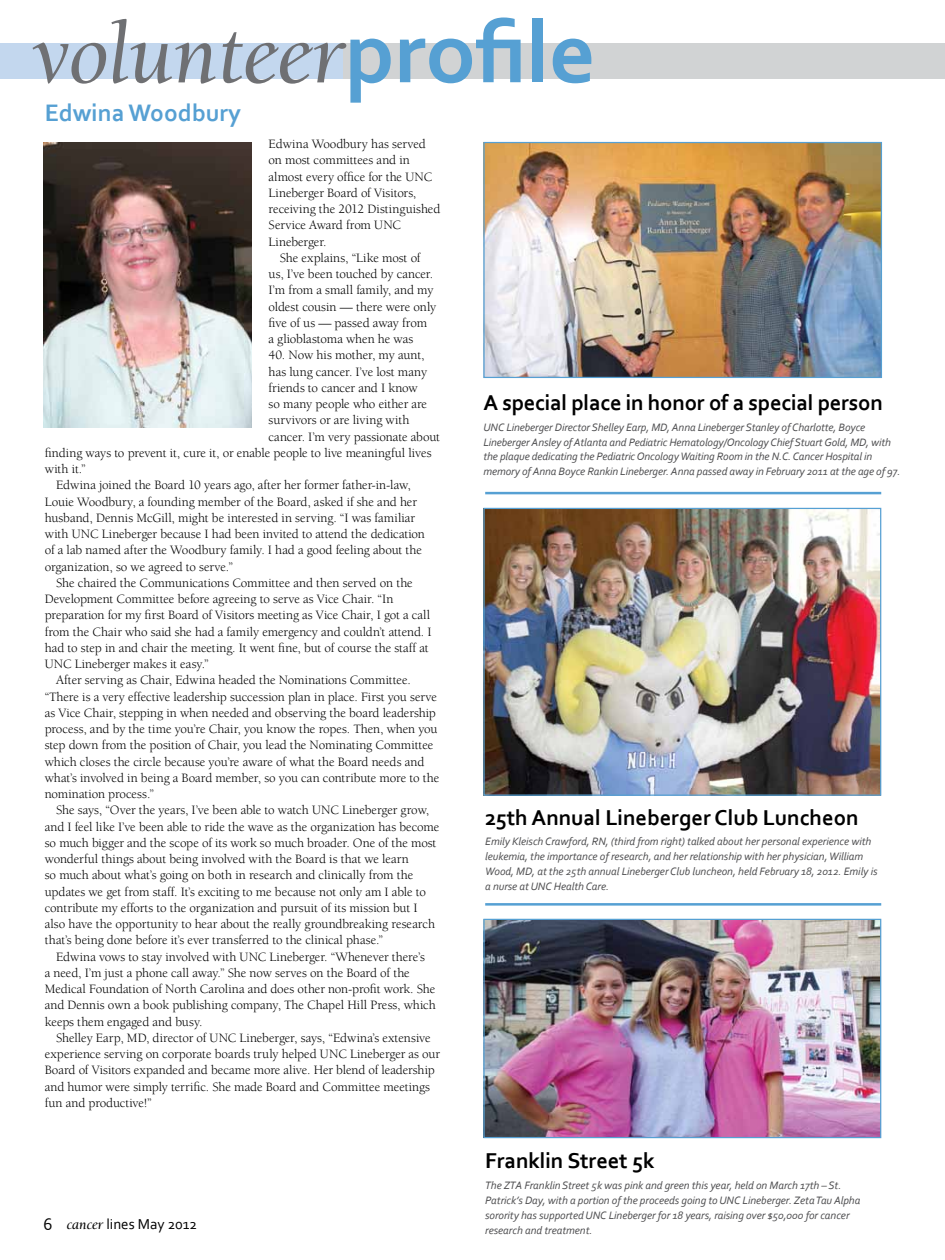
<style>
.page{position:relative;width:945px;height:1260px;background:#fff}
.page>*{position:absolute;margin:0;border:0;box-sizing:border-box;transform-origin:0 0}
.t1{font:90px "Berkeley Oldstyle IT Cby BT Med Ital";color:#6f7073}
.t2{font:700 25px "Corbel";color:#56a0d3}
.t3{font:700 22.5px "Corbel";letter-spacing:-.005em;color:#000}
.t4{font:17.5px "Corbel";color:#000}
.t5{font:15px "Corbel";color:#000}
.t6{font:13.12px "Berkeley";letter-spacing:-.005em;color:#000}
.t7{font:italic 11.25px/15px "Corbel";letter-spacing:-.005em;color:#4d4d4f}
.s1{font-family:"Corbel";font-weight:700;color:#56a0d3}
.s2{font-family:"Berkeley Oldstyle IT Cby BT Med Ital"}
</style>
<div class="page">
<div style="left:0;top:43px;width:345px;height:36px;background:#c3d7ee"></div>
<div style="left:344px;top:43px;width:601px;height:36px;background:#d1d3d4"></div>
<hr style="left:485px;top:492px;width:396px;height:2px;background:#56a0d3">
<img style="left:485px;top:144px;width:395px;height:232px">
<div style="left:483px;top:142px;width:399px;height:236px;border:1px solid #56a0d3"></div>
<img style="left:485px;top:510px;width:394px;height:284px">
<div style="left:483px;top:508px;width:398px;height:288px;border:1px solid #56a0d3"></div>
<img style="left:485px;top:921px;width:394px;height:215px">
<div style="left:483px;top:919px;width:398px;height:219px;border:1px solid #56a0d3"></div>
<hr style="left:485px;top:903px;width:396px;height:3px;background:#56a0d3">
<img style="left:44px;top:143px;width:208px;height:285px">
<h1 class="t1" style="left:36px;top:0;width:561px">volunteer<span class="s1">profile</span></h1>
<h2 class="t2" style="left:45px;top:97px;width:198px">Edwina Woodbury</h2>
<p class="t6" style="left:269px;top:137px;width:159px">Edwina Woodbury has served</p>
<p class="t6" style="left:269px;top:153px;width:143px">on most committees and in</p>
<p class="t6" style="left:269px;top:170px;width:165px">almost every office for the UNC</p>
<p class="t6" style="left:269px;top:186px;width:149px">Lineberger Board of Visitors,</p>
<p class="t6" style="left:269px;top:202px;width:173px">receiving the 2012 Distinguished</p>
<p class="t6" style="left:269px;top:218px;width:134px">Service Award from UNC</p>
<p class="t6" style="left:269px;top:235px;width:60px">Lineberger.</p>
<p class="t6" style="left:280px;top:251px;width:142px">She explains, “Like most of</p>
<p class="t6" style="left:269px;top:267px;width:166px">us, I’ve been touched by cancer.</p>
<p class="t6" style="left:269px;top:283px;width:166px">I’m from a small family, and my</p>
<p class="t6" style="left:269px;top:300px;width:169px">oldest cousin — there were only</p>
<p class="t6" style="left:269px;top:316px;width:160px">five of us — passed away from</p>
<p class="t6" style="left:269px;top:332px;width:146px">a glioblastoma when he was</p>
<p class="t6" style="left:269px;top:348px;width:158px">40. Now his mother, my aunt,</p>
<p class="t6" style="left:269px;top:365px;width:160px">has lung cancer. I’ve lost many</p>
<p class="t6" style="left:269px;top:381px;width:151px">friends to cancer and I know</p>
<p class="t6" style="left:269px;top:397px;width:160px">so many people who either are</p>
<p class="t6" style="left:269px;top:413px;width:142px">survivors or are living with</p>
<p class="t6" style="left:269px;top:430px;width:173px">cancer. I’m very passionate about</p>
<p class="t6" style="left:45px;top:446px;width:388px">finding ways to prevent it, cure it, or enable people to live meaningful lives</p>
<p class="t6" style="left:45px;top:462px;width:43px">with it.”</p>
<p class="t6" style="left:56px;top:478px;width:356px">Edwina joined the Board 10 years ago, after her former father-in-law,</p>
<p class="t6" style="left:45px;top:495px;width:374px">Louie Woodbury, a founding member of the Board, asked if she and her</p>
<p class="t6" style="left:45px;top:511px;width:372px">husband, Dennis McGill, might be interested in serving. “I was familiar</p>
<p class="t6" style="left:45px;top:527px;width:382px">with UNC Lineberger because I had been invited to attend the dedication</p>
<p class="t6" style="left:45px;top:543px;width:379px">of a lab named after the Woodbury family. I had a good feeling about the</p>
<p class="t6" style="left:45px;top:560px;width:190px">organization, so we agreed to serve.”</p>
<p class="t6" style="left:56px;top:576px;width:358px">She chaired the Communications Committee and then served on the</p>
<p class="t6" style="left:45px;top:592px;width:350px">Development Committee before agreeing to serve as Vice Chair. “In</p>
<p class="t6" style="left:45px;top:608px;width:387px">preparation for my first Board of Visitors meeting as Vice Chair, I got a call</p>
<p class="t6" style="left:45px;top:625px;width:388px">from the Chair who said she had a family emergency and couldn’t attend. I</p>
<p class="t6" style="left:45px;top:641px;width:385px">had to step in and chair the meeting. It went fine, but of course the staff at</p>
<p class="t6" style="left:45px;top:657px;width:166px">UNC Lineberger makes it easy.”</p>
<p class="t6" style="left:56px;top:673px;width:356px">After serving as Chair, Edwina headed the Nominations Committee.</p>
<p class="t6" style="left:45px;top:690px;width:394px">“There is a very effective leadership succession plan in place. First you serve</p>
<p class="t6" style="left:45px;top:706px;width:393px">as Vice Chair, stepping in when needed and observing the board leadership</p>
<p class="t6" style="left:45px;top:722px;width:394px">process, and by the time you’re Chair, you know the ropes. Then, when you</p>
<p class="t6" style="left:45px;top:738px;width:390px">step down from the position of Chair, you lead the Nominating Committee</p>
<p class="t6" style="left:45px;top:755px;width:381px">which closes the circle because you’re aware of what the Board needs and</p>
<p class="t6" style="left:45px;top:771px;width:396px">what’s involved in being a Board member, so you can contribute more to the</p>
<p class="t6" style="left:45px;top:787px;width:111px">nomination process.”</p>
<p class="t6" style="left:56px;top:803px;width:375px">She says, “Over the years, I’ve been able to watch UNC Lineberger grow,</p>
<p class="t6" style="left:45px;top:820px;width:396px">and I feel like I’ve been able to ride the wave as the organization has become</p>
<p class="t6" style="left:45px;top:836px;width:393px">so much bigger and the scope of its work so much broader. One of the most</p>
<p class="t6" style="left:45px;top:852px;width:365px">wonderful things about being involved with the Board is that we learn</p>
<p class="t6" style="left:45px;top:868px;width:370px">so much about what’s going on both in research and clinically from the</p>
<p class="t6" style="left:45px;top:885px;width:383px">updates we get from staff. It’s exciting to me because not only am I able to</p>
<p class="t6" style="left:45px;top:901px;width:374px">contribute my efforts to the organization and pursuit of its mission but I</p>
<p class="t6" style="left:45px;top:917px;width:392px">also have the opportunity to hear about the really groundbreaking research</p>
<p class="t6" style="left:45px;top:933px;width:340px">that’s being done before it’s ever transferred to the clinical phase.”</p>
<p class="t6" style="left:56px;top:950px;width:370px">Edwina vows to stay involved with UNC Lineberger. “Whenever there’s</p>
<p class="t6" style="left:45px;top:966px;width:367px">a need, I’m just a phone call away.” She now serves on the Board of the</p>
<p class="t6" style="left:45px;top:982px;width:392px">Medical Foundation of North Carolina and does other non-profit work. She</p>
<p class="t6" style="left:45px;top:998px;width:393px">and Dennis own a book publishing company, The Chapel Hill Press, which</p>
<p class="t6" style="left:45px;top:1015px;width:159px">keeps them engaged and busy.</p>
<p class="t6" style="left:56px;top:1031px;width:376px">Shelley Earp, MD, director of UNC Lineberger, says, “Edwina’s extensive</p>
<p class="t6" style="left:45px;top:1047px;width:397px">experience serving on corporate boards truly helped UNC Lineberger as our</p>
<p class="t6" style="left:45px;top:1063px;width:392px">Board of Visitors expanded and became more alive. Her blend of leadership</p>
<p class="t6" style="left:45px;top:1080px;width:387px">and humor were simply terrific. She made Board and Committee meetings</p>
<p class="t6" style="left:45px;top:1096px;width:109px">fun and productive!”</p>
<h3 class="t4" style="left:43px;top:1213px;width:11px">6</h3>
<p class="t5" style="left:67px;top:1215px;width:132px"><span class="s2">cancer</span> lines May 2012</p>
<h3 class="t3" style="left:483px;top:388px;width:401px">A special place in honor of a special person</h3>
<p class="t7" style="left:483px;top:419px;width:419px">UNC Lineberger Director Shelley Earp, MD, Anna Lineberger Stanley of Charlotte, Boyce Lineberger Ansley of Atlanta and Pediatric Hematology/Oncology Chief Stuart Gold, MD, with the plaque dedicating the Pediatric Oncology Waiting Room in the N.C. Cancer Hospital in memory of Anna Boyce Rankin Lineberger. Anna passed away in February 2011 at the age of 97.</p>
<h3 class="t3" style="left:485px;top:803px;width:375px">25th Annual Lineberger Club Luncheon</h3>
<p class="t7" style="left:485px;top:834px;width:394px">Emily Kleisch Crawford, RN, (third from right) talked about her personal experience with leukemia, the importance of research, and her relationship with her physician, William Wood, MD, at the 25th annual Lineberger Club luncheon, held February 18, 2012. Emily is a nurse at UNC Health Care.</p>
<h3 class="t3" style="left:485px;top:1147px;width:171px">Franklin Street 5k</h3>
<p class="t7" style="left:485px;top:1178px;width:377px">The ZTA Franklin Street 5k was pink and green this year, held on March 17th – St.<br>Patrick’s Day, with a portion of the proceeds going to UNC Lineberger. Zeta Tau Alpha sorority has supported UNC Lineberger for 18 years, raising over $50,000 for cancer research and treatment.</p>
</div>
